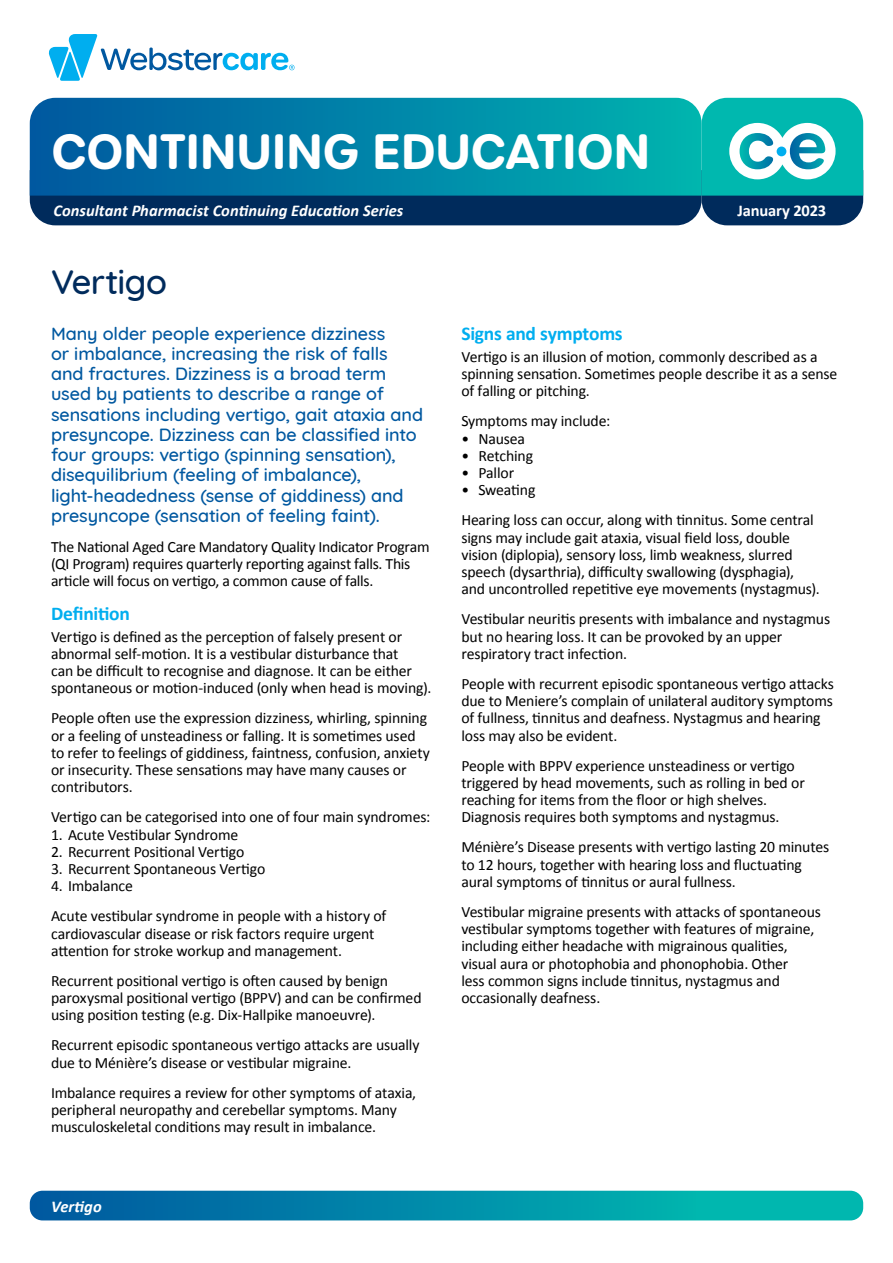
<style>
.page{position:relative;width:893px;height:1263px;background:#fff}
.page>*{position:absolute;margin:0;border:0;box-sizing:border-box;transform-origin:0 0}
.t1{font:600 48px "Urbane Rounded";letter-spacing:-.015em;color:#fff}
.t2{font:500 34.5px "Quicksand";letter-spacing:-.015em;color:#002b5c}
.t3{font:700 19.5px "Calibri";letter-spacing:-.01em;color:#00aeef}
.t4{font:500 18px/20.2px "Quicksand";letter-spacing:-.005em;color:#0058a0}
.t5{font:italic 700 16.5px "Calibri";color:#fff}
.t6{font:700 16.5px "Calibri";letter-spacing:-.01em;color:#fff}
.t7{font:15.75px/17.2px "Calibri";letter-spacing:-.01em;color:#000}
</style>
<div class="page">
<svg style="left:30px;top:1191px;width:833px;height:29px;background:#018fa9"></svg>
<svg style="left:48px;top:34px;width:246px;height:47px"></svg>
<svg style="left:30px;top:98px;width:833px;height:127px;background:#09799a"></svg>
<div style="left:777px;top:147px;width:9px;height:9px;background:#00aeef;border-radius:50%"></div>
<h1 class="t1" style="left:51px;top:119px;width:601px">CONTINUING EDUCATION</h1>
<p class="t5" style="left:54px;top:199px;width:351px">Consultant Pharmacist Continuing Education Series</p>
<p class="t6" style="left:737px;top:199px;width:90px">January 2023</p>
<h2 class="t2" style="left:51px;top:254px;width:117px">Vertigo</h2>
<p class="t4" style="left:51px;top:321px;width:374px">Many older people experience dizziness<br>or imbalance, increasing the risk of falls and fractures. Dizziness is a broad term used by patients to describe a range of sensations including vertigo, gait ataxia and presyncope. Dizziness can be classified into four groups: vertigo (spinning sensation), disequilibrium (feeling of imbalance), light-headedness (sense of giddiness) and presyncope (sensation of feeling faint).</p>
<p class="t7" style="left:51px;top:538px;width:380px">The National Aged Care Mandatory Quality Indicator Program (QI Program) requires quarterly reporting against falls. This article will focus on vertigo, a common cause of falls.</p>
<p class="t3" style="left:51px;top:600px;width:81px">Definition</p>
<p class="t7" style="left:51px;top:627px;width:382px">Vertigo is defined as the perception of falsely present or abnormal self-motion. It is a vestibular disturbance that<br>can be difficult to recognise and diagnose. It can be either spontaneous or motion-induced (only when head is moving).</p>
<p class="t7" style="left:51px;top:709px;width:380px">People often use the expression dizziness, whirling, spinning or a feeling of unsteadiness or falling. It is sometimes used to refer to feelings of giddiness, faintness, confusion, anxiety or insecurity. These sensations may have many causes or contributors.</p>
<p class="t7" style="left:51px;top:808px;width:381px">Vertigo can be categorised into one of four main syndromes:</p>
<p class="t7" style="left:51px;top:825px;width:189px">1. Acute Vestibular Syndrome</p>
<p class="t7" style="left:51px;top:843px;width:195px">2. Recurrent Positional Vertigo</p>
<p class="t7" style="left:51px;top:860px;width:216px">3. Recurrent Spontaneous Vertigo</p>
<p class="t7" style="left:51px;top:871px;width:337px;line-height:30px">4. Imbalance<br>Acute vestibular syndrome in people with a history of</p>
<p class="t7" style="left:51px;top:924px;width:325px">cardiovascular disease or risk factors require urgent attention for stroke workup and management.</p>
<p class="t7" style="left:51px;top:972px;width:372px">Recurrent positional vertigo is often caused by benign paroxysmal positional vertigo (BPPV) and can be confirmed using position testing (e.g. Dix-Hallpike manoeuvre).</p>
<p class="t7" style="left:51px;top:1036px;width:370px">Recurrent episodic spontaneous vertigo attacks are usually due to Ménière’s disease or vestibular migraine.</p>
<p class="t7" style="left:51px;top:1083px;width:367px">Imbalance requires a review for other symptoms of ataxia, peripheral neuropathy and cerebellar symptoms. Many musculoskeletal conditions may result in imbalance.</p>
<p class="t5" style="left:51px;top:1194px;width:52px">Vertigo</p>
<p class="t3" style="left:461px;top:320px;width:163px">Signs and symptoms</p>
<p class="t7" style="left:461px;top:348px;width:378px">Vertigo is an illusion of motion, commonly described as a spinning sensation. Sometimes people describe it as a sense of falling or pitching.</p>
<p class="t7" style="left:461px;top:412px;width:150px">Symptoms may include:</p>
<p class="t7" style="left:461px;top:429px;width:65px">• Nausea</p>
<p class="t7" style="left:461px;top:447px;width:73px">• Retching</p>
<p class="t7" style="left:461px;top:464px;width:54px">• Pallor</p>
<p class="t7" style="left:461px;top:475px;width:354px;line-height:30px">• Sweating<br>Hearing loss can occur, along with tinnitus. Some central</p>
<p class="t7" style="left:461px;top:528px;width:360px">signs may include gait ataxia, visual field loss, double vision (diplopia), sensory loss, limb weakness, slurred speech (dysarthria), difficulty swallowing (dysphagia), and uncontrolled repetitive eye movements (nystagmus).</p>
<p class="t7" style="left:461px;top:610px;width:370px">Vestibular neuritis presents with imbalance and nystagmus but no hearing loss. It can be provoked by an upper respiratory tract infection.</p>
<p class="t7" style="left:461px;top:675px;width:374px">People with recurrent episodic spontaneous vertigo attacks due to Meniere’s complain of unilateral auditory symptoms of fullness, tinnitus and deafness. Nystagmus and hearing loss may also be evident.</p>
<p class="t7" style="left:461px;top:756px;width:345px">People with BPPV experience unsteadiness or vertigo triggered by head movements, such as rolling in bed or reaching for items from the floor or high shelves.<br>Diagnosis requires both symptoms and nystagmus.</p>
<p class="t7" style="left:461px;top:838px;width:369px">Ménière’s Disease presents with vertigo lasting 20 minutes to 12 hours, together with hearing loss and fluctuating aural symptoms of tinnitus or aural fullness.</p>
<p class="t7" style="left:461px;top:903px;width:361px">Vestibular migraine presents with attacks of spontaneous vestibular symptoms together with features of migraine, including either headache with migrainous qualities, visual aura or photophobia and phonophobia. Other<br>less common signs include tinnitus, nystagmus and occasionally deafness.</p>
</div>
